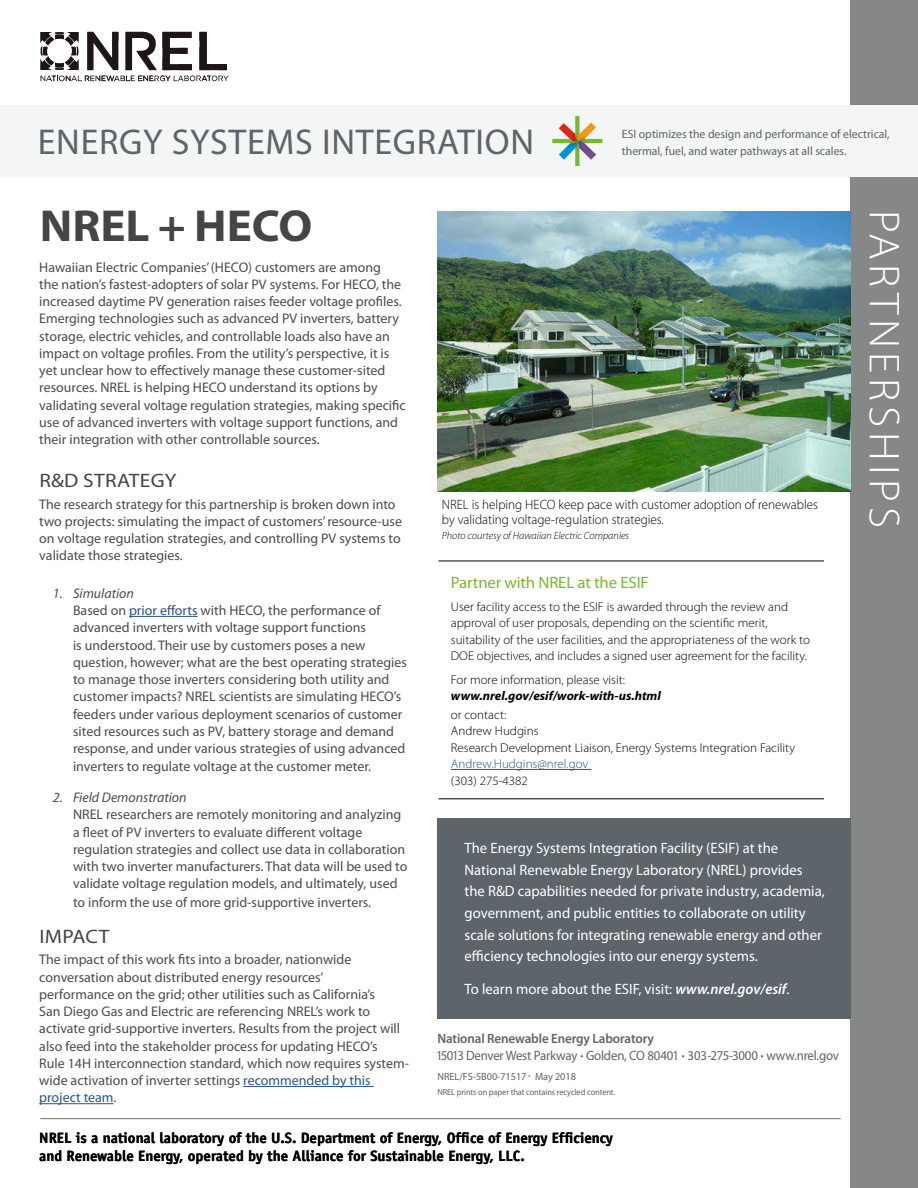
<style>
.page{position:relative;width:918px;height:1188px;background:#fff}
.page>*{position:absolute;margin:0;border:0;box-sizing:border-box;transform-origin:0 0}
.t1{font:700 45px "Myriad Pro";color:#454545;scale:1.05 1}
.t2{font:300 43.5px "Myriad Pro";letter-spacing:.1em;color:#fff;scale:1.05 1}
.t3{font:36px "Myriad Pro";letter-spacing:.02em;color:#5d646a}
.t4{font:19.5px "Myriad Pro";letter-spacing:.015em;color:#454545;scale:1.1 1}
.t5{font:16.5px "Myriad Pro";letter-spacing:-.01em;color:#7ab732}
.t6{font:15px/21.6px "Myriad Pro";color:#fff}
.t7{font:700 15px/18px "Officina Sans Std";letter-spacing:-.005em;color:#000}
.t8{font:13.95px/17.2px "Myriad Pro";color:#4a4b4b}
.t9{font:italic 13.95px "Myriad Pro";color:#4a4b4b}
.t10{font:300 13.5px/15px "Myriad Pro";color:#000}
.t11{font:13.5px "Myriad Pro";letter-spacing:-.015em;color:#5d646a;scale:.96 1}
.t12{font:600 13.5px "Myriad Pro";letter-spacing:-.01em;color:#5d646a}
.t13{font:300 12.75px/16.5px "Myriad Pro";color:#000}
.t14{font:italic 700 12.75px "Myriad Pro";color:#000}
.t15{font:300 12.75px "Myriad Pro";color:#2d528a}
.t16{font:12px "Myriad Pro";color:#5d646a}
.t17{font:italic 300 10.5px "Myriad Pro";color:#000}
.t18{font:10.5px "Myriad Pro";color:#5d646a}
.t19{font:8.85px "Myriad Pro";letter-spacing:-.01em;color:#5d646a;scale:.94 1}
.s1{color:#2d528a}
.s2{font-weight:600;font-style:italic}
.s3{font-size:10.5px}
.s4{font-size:7.5px}
</style>
<div class="page">
<div style="left:850px;top:0;width:68px;height:1188px;background:#868787"></div>
<div style="left:0;top:105px;width:918px;height:71px;background:#f4f5f5"></div>
<div style="left:437px;top:818px;width:413px;height:201px;background:#5d646a"></div>
<hr style="left:40px;top:1118px;width:800px;height:1px;background:#868787">
<hr style="left:129px;top:616px;width:69px;height:1px;background:#2d528a">
<hr style="left:243px;top:1086px;width:131px;height:1px;background:#2d528a">
<hr style="left:39px;top:1103px;width:75px;height:1px;background:#2d528a">
<hr style="left:451px;top:769px;width:140px;height:1px;background:#2d528a">
<hr style="left:438px;top:798px;width:386px;height:1px;background:#000">
<hr style="left:438px;top:561px;width:386px;height:1px;background:#000">
<svg style="left:40px;top:32px;width:189px;height:50px"></svg>
<svg style="left:552px;top:116px;width:50px;height:50px"></svg>
<img style="left:438px;top:212px;width:412px;height:279px">
<h1 class="t3" style="left:38px;top:120px;width:498px">ENERGY SYSTEMS INTEGRATION</h1>
<p class="t16" style="left:622px;top:127px;width:269px">ESI optimizes the design and performance of electrical,</p>
<p class="t16" style="left:622px;top:143px;width:226px">thermal, fuel, and water pathways at all scales.</p>
<h1 class="t1" style="left:40px;top:196px;width:261px">NREL + HECO</h1>
<p class="t8" style="left:39px;top:258px;width:368px">Hawaiian Electric Companies’ (HECO) customers are among<br>the nation’s fastest-adopters of solar PV systems. For HECO, the increased daytime PV generation raises feeder voltage profles.<br>Emerging technologies such as advanced PV inverters, battery storage, electric vehicles, and controllable loads also have an impact on voltage profles. From the utility’s perspective, it is yet unclear how to efectively manage these customer-sited resources. NREL is helping HECO understand its options by validating several voltage regulation strategies, making specifc use of advanced inverters with voltage support functions, and their integration with other controllable sources.</p>
<h3 class="t4" style="left:40px;top:468px;width:126px">R&amp;D STRATEGY</h3>
<p class="t8" style="left:39px;top:495px;width:364px">The research strategy for this partnership is broken down into two projects: simulating the impact of customers’ resource-use on voltage regulation strategies, and controlling PV systems to validate those strategies.</p>
<p class="t9" style="left:53px;top:584px;width:83px">1. Simulation</p>
<p class="t8" style="left:73px;top:601px;width:335px">Based on <span class="s1">prior eforts</span> with HECO, the performance of advanced inverters with voltage support functions<br>is understood. Their use by customers poses a new question, however; what are the best operating strategies to manage those inverters considering both utility and customer impacts? NREL scientists are simulating HECO’s feeders under various deployment scenarios of customer sited resources such as PV, battery storage and demand response, and under various strategies of using advanced inverters to regulate voltage at the customer meter.</p>
<p class="t9" style="left:53px;top:789px;width:135px">2. Field Demonstration</p>
<p class="t8" style="left:73px;top:806px;width:336px">NREL researchers are remotely monitoring and analyzing a feet of PV inverters to evaluate diferent voltage regulation strategies and collect use data in collaboration with two inverter manufacturers. That data will be used to validate voltage regulation models, and ultimately, used to inform the use of more grid-supportive inverters.</p>
<h3 class="t4" style="left:40px;top:924px;width:65px">IMPACT</h3>
<p class="t8" style="left:39px;top:951px;width:371px">The impact of this work fts into a broader, nationwide conversation about distributed energy resources’<br>performance on the grid; other utilities such as California’s<br>San Diego Gas and Electric are referencing NREL’s work to activate grid-supportive inverters. Results from the project will also feed into the stakeholder process for updating HECO’s<br>Rule 14H interconnection standard, which now requires system&shy;wide activation of inverter settings <span class="s1">recommended by this project team</span>.</p>
<p class="t10" style="left:442px;top:497px;width:378px">NREL is helping HECO keep pace with customer adoption of renewables by validating voltage-regulation strategies.</p>
<p class="t17" style="left:442px;top:529px;width:189px">Photo courtesy of Hawaiian Electric Companies</p>
<p class="t5" style="left:451px;top:572px;width:199px">Partner with NREL at the ESIF</p>
<p class="t13" style="left:451px;top:598px;width:361px">User facility access to the ESIF is awarded through the review and approval of user proposals, depending on the scientifc merit, suitability of the user facilities, and the appropriateness of the work to DOE objectives, and includes a signed user agreement for the facility.</p>
<p class="t13" style="left:451px;top:671px;width:176px">For more information, please visit:</p>
<h6 class="t14" style="left:451px;top:687px;width:211px">www.nrel.gov/esif/work-with-us.html</h6>
<p class="t13" style="left:451px;top:706px;width:346px">or contact:<br>Andrew Hudgins<br>Research Development Liaison, Energy Systems Integration Facility</p>
<p class="t15" style="left:451px;top:756px;width:139px">Andrew.Hudgins@nrel.gov</p>
<p class="t13" style="left:451px;top:772px;width:79px">(303) 275-4382</p>
<p class="t6" style="left:465px;top:837px;width:362px">The Energy Systems Integration Facility (ESIF) at the National Renewable Energy Laboratory (NREL) provides the R&amp;D capabilities needed for private industry, academia, government, and public entities to collaborate on utility scale solutions for integrating renewable energy and other efciency technologies into our energy systems.</p>
<p class="t6" style="left:465px;top:978px;width:326px">To learn more about the ESIF, visit: <span class="s2">www.nrel.gov/esif</span>.</p>
<h5 class="t12" style="left:437px;top:1030px;width:218px">National Renewable Energy Laboratory</h5>
<p class="t11" style="left:436px;top:1047px;width:421px">15013 Denver West Parkway <span class="s3">•</span> Golden, CO 80401 <span class="s3">•</span> 303-275-3000 <span class="s3">•</span> www.nrel.gov</p>
<p class="t18" style="left:437px;top:1070px;width:140px">NREL/FS-5B00-71517 <span class="s4">•</span> May 2018</p>
<p class="t19" style="left:437px;top:1087px;width:191px">NREL prints on paper that contains recycled content.</p>
<p class="t7" style="left:39px;top:1129px;width:575px">NREL is a national laboratory of the U.S. Department of Energy, Offce of Energy Effciency and Renewable Energy, operated by the Alliance for Sustainable Energy, LLC.</p>
<p class="t7" style="left:461px;top:1129px;width:11px">i</p>
<p class="t7" style="left:564px;top:1129px;width:11px">i</p>
<p class="t2" style="left:910px;top:210px;width:304px;rotate:90deg">PAR TNERSHIPS</p>
</div>
